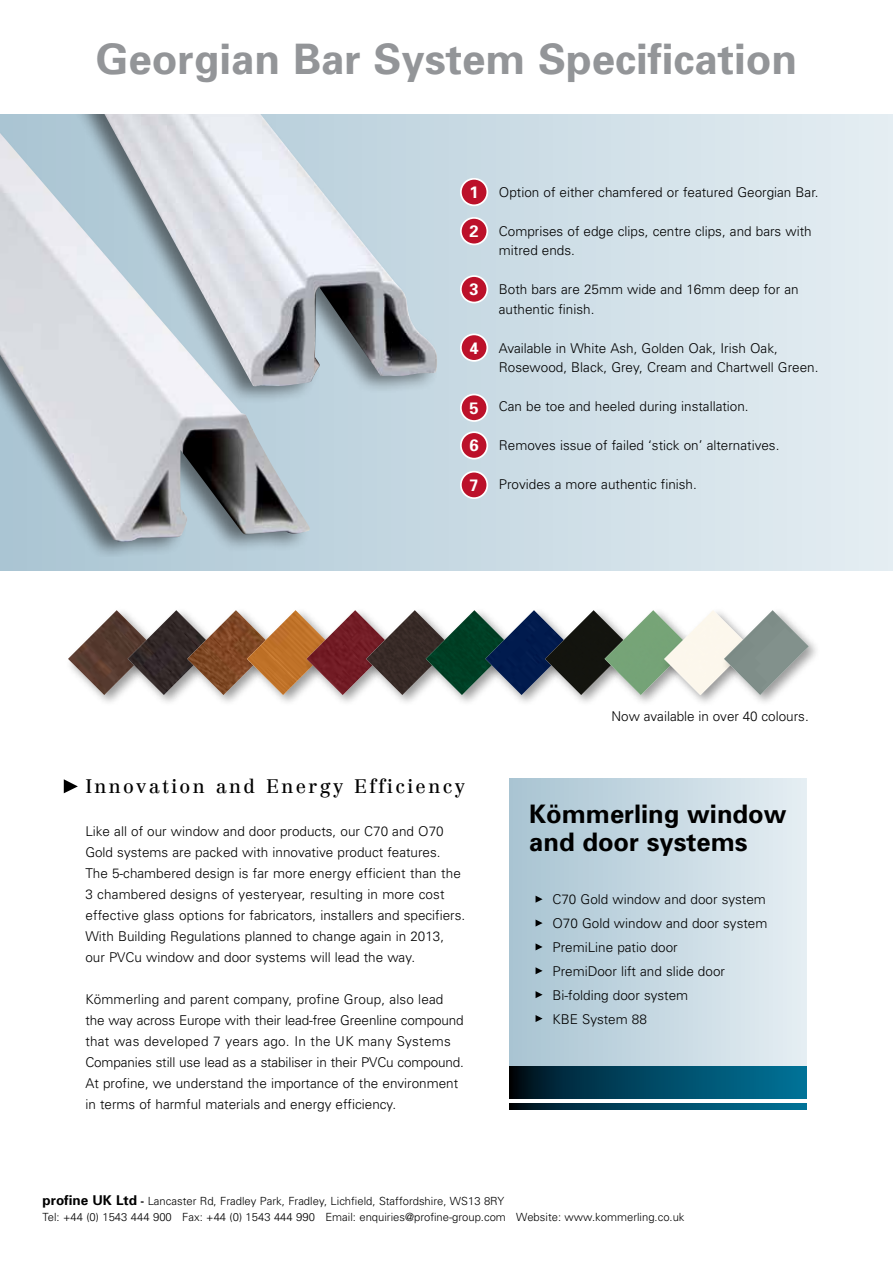
<style>
.page{position:relative;width:893px;height:1263px;background:#fff}
.page>*{position:absolute;margin:0;border:0;box-sizing:border-box;transform-origin:0 0}
.t1{font:700 42px "Univers";color:#939598}
.t2{font:700 25.5px/28.5px "Univers";color:#000}
.t3{font:19.5px "Centennial";letter-spacing:.12em;color:#000}
.t4{font:700 16.65px "Univers";color:#fff}
.t5{font:300 13.5px/21px "Univers";color:#000}
.t6{font:300 11.25px/16.5px "Univers";color:#000}
.s1{font-weight:700;font-size:13.5px}
.s2{font-weight:700}
</style>
<div class="page">
<div style="left:0;top:113px;width:893px;height:458px;background:linear-gradient(to right,#a9c4d2,#e4edf3)"></div>
<div style="left:0;top:107px;width:310px;height:449px;background:#000;opacity:.5"></div>
<img style="left:0;top:133px;width:311px;height:409px">
<div style="left:461px;top:179px;width:26px;height:26px;background:#bc112a;border-radius:50%"></div>
<div style="left:460px;top:178px;width:28px;height:28px;border:2px solid #fff;border-radius:50%"></div>
<div style="left:461px;top:218px;width:26px;height:26px;background:#bc112a;border-radius:50%"></div>
<div style="left:460px;top:217px;width:28px;height:28px;border:2px solid #fff;border-radius:50%"></div>
<div style="left:461px;top:276px;width:26px;height:27px;background:#bc112a;border-radius:50%"></div>
<div style="left:460px;top:275px;width:28px;height:28px;border:2px solid #fff;border-radius:50%"></div>
<div style="left:461px;top:334px;width:26px;height:27px;background:#bc112a;border-radius:50%"></div>
<div style="left:460px;top:333px;width:28px;height:29px;border:2px solid #fff;border-radius:50%"></div>
<div style="left:461px;top:394px;width:26px;height:27px;background:#bc112a;border-radius:50%"></div>
<div style="left:460px;top:394px;width:28px;height:28px;border:2px solid #fff;border-radius:50%"></div>
<div style="left:461px;top:432px;width:26px;height:27px;background:#bc112a;border-radius:50%"></div>
<div style="left:460px;top:431px;width:28px;height:28px;border:2px solid #fff;border-radius:50%"></div>
<div style="left:461px;top:472px;width:26px;height:26px;background:#bc112a;border-radius:50%"></div>
<div style="left:460px;top:471px;width:28px;height:28px;border:2px solid #fff;border-radius:50%"></div>
<div style="left:68px;top:86px;width:368px;height:318px;background:#000;opacity:.5"></div>
<img style="left:95px;top:113px;width:343px;height:273px">
<div style="left:0;top:0;width:893px;height:113px;background:#fff"></div>
<div style="left:63px;top:605px;width:101px;height:101px;background:#000;opacity:.4"></div>
<div style="left:123px;top:605px;width:101px;height:101px;background:#000;opacity:.4"></div>
<div style="left:182px;top:605px;width:101px;height:101px;background:#000;opacity:.4"></div>
<div style="left:242px;top:605px;width:101px;height:101px;background:#000;opacity:.4"></div>
<div style="left:301px;top:605px;width:101px;height:101px;background:#000;opacity:.4"></div>
<div style="left:361px;top:605px;width:101px;height:101px;background:#000;opacity:.4"></div>
<div style="left:421px;top:605px;width:101px;height:101px;background:#000;opacity:.4"></div>
<div style="left:480px;top:605px;width:101px;height:101px;background:#000;opacity:.4"></div>
<div style="left:540px;top:605px;width:101px;height:101px;background:#000;opacity:.4"></div>
<div style="left:600px;top:605px;width:100px;height:101px;background:#000;opacity:.4"></div>
<div style="left:659px;top:605px;width:101px;height:101px;background:#000;opacity:.4"></div>
<div style="left:719px;top:605px;width:101px;height:101px;background:#000;opacity:.4"></div>
<svg style="left:68px;top:610px;width:656px;height:85px"></svg>
<img style="left:724px;top:610px;width:85px;height:85px">
<svg style="left:64px;top:779px;width:14px;height:14px"></svg>
<div style="left:509px;top:778px;width:298px;height:314px;background:linear-gradient(to right,#a7c2d0,#e3edf2)"></div>
<svg style="left:509px;top:1103px;width:298px;height:6px"></svg>
<svg style="left:509px;top:1067px;width:298px;height:32px"></svg>
<svg style="left:536px;top:896px;width:7px;height:7px"></svg>
<svg style="left:536px;top:919px;width:7px;height:7px"></svg>
<svg style="left:536px;top:943px;width:7px;height:7px"></svg>
<svg style="left:536px;top:967px;width:7px;height:7px"></svg>
<svg style="left:536px;top:991px;width:7px;height:7px"></svg>
<svg style="left:536px;top:1015px;width:7px;height:7px"></svg>
<h1 class="t1" style="left:96px;top:32px;width:703px">Georgian Bar System Specification</h1>
<p class="t4" style="left:469px;top:181px;width:11px">1</p>
<p class="t4" style="left:469px;top:221px;width:11px">2</p>
<p class="t4" style="left:469px;top:279px;width:11px">3</p>
<p class="t4" style="left:469px;top:337px;width:11px">4</p>
<p class="t4" style="left:469px;top:397px;width:11px">5</p>
<p class="t4" style="left:469px;top:435px;width:11px">6</p>
<p class="t4" style="left:469px;top:474px;width:11px">7</p>
<p class="t5" style="left:499px;top:181px;width:321px">Option of either chamfered or featured Georgian Bar.</p>
<p class="t5" style="left:499px;top:221px;width:314px;line-height:19.5px">Comprises of edge clips, centre clips, and bars with mitred ends.</p>
<p class="t5" style="left:499px;top:279px;width:301px;line-height:19.5px">Both bars are 25mm wide and 16mm deep for an authentic finish.</p>
<p class="t5" style="left:499px;top:338px;width:321px;line-height:19.5px">Available in White Ash, Golden Oak, Irish Oak,<br>Rosewood, Black, Grey, Cream and Chartwell Green.</p>
<p class="t5" style="left:499px;top:396px;width:251px">Can be toe and heeled during installation.</p>
<p class="t5" style="left:499px;top:435px;width:282px">Removes issue of failed ‘stick on’ alternatives.</p>
<p class="t5" style="left:499px;top:474px;width:200px">Provides a more authentic finish.</p>
<h3 class="t3" style="left:85px;top:775px;width:381px">Innovation and Energy Efficiency</h3>
<p class="t5" style="left:85px;top:820px;width:381px">Like all of our window and door products, our C70 and O70<br>Gold systems are packed with innovative product features.<br>The 5-chambered design is far more energy efficient than the 3 chambered designs of yesteryear, resulting in more cost effective glass options for fabricators, installers and specifiers.<br>With Building Regulations planned to change again in 2013, our PVCu window and door systems will lead the way.</p>
<p class="t5" style="left:85px;top:988px;width:380px">Kömmerling and parent company, profine Group, also lead the way across Europe with their lead-free Greenline compound that was developed 7 years ago. In the UK many Systems Companies still use lead as a stabiliser in their PVCu compound.<br>At profine, we understand the importance of the environment in terms of harmful materials and energy efficiency.</p>
<p class="t5" style="left:611px;top:705px;width:199px">Now available in over 40 colours.</p>
<h2 class="t2" style="left:529px;top:799px;width:259px">Kömmerling window and door systems</h2>
<p class="t5" style="left:552px;top:887px;width:216px;line-height:24px">C70 Gold window and door system<br>O70 Gold window and door system<br>PremiLine patio door<br>PremiDoor lift and slide door<br>Bi-folding door system<br>KBE System 88</p>
<p class="t6" style="left:43px;top:1192px;width:644px"><span class="s1">profine UK Ltd</span> <span class="s2">-</span> Lancaster Rd, Fradley Park, Fradley, Lichfield, Staffordshire, WS13 8RY<br>Tel: +44 (0) 1543 444 900 Fax: +44 (0) 1543 444 990 Email: enquiries@profine-group.com Website: www.kommerling.co.uk</p>
</div>
